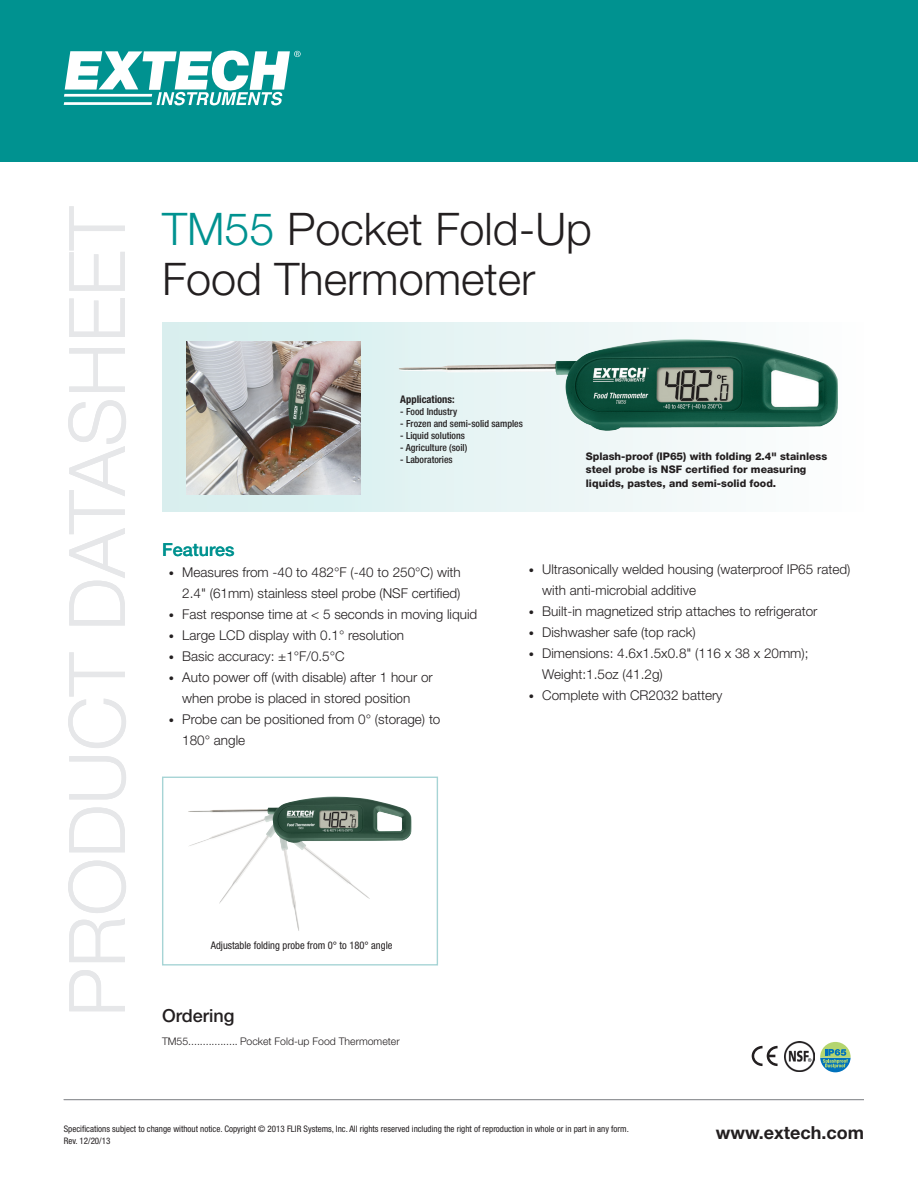
<style>
.page{position:relative;width:918px;height:1188px;background:#fff}
.page>*{position:absolute;margin:0;border:0;box-sizing:border-box;transform-origin:0 0}
.t1{font:300 78px "Helvetica Neue LT";color:#e6e7e9}
.t2{font:300 45px/49.5px "Helvetica Neue LT";color:#231f20}
.t3{font:700 18px "Helvetica Neue LT";color:#231f20}
.t4{font:500 18px "Helvetica Neue LT";color:#009290}
.t5{font:500 18px "Helvetica Neue LT";color:#231f20}
.t6{font:300 13.5px/21px "Helvetica Neue LT";color:#231f20}
.t7{font:800 10.5px/13.5px "Helvetica Neue LT";color:#231f20}
.t8{font:300 10.5px "Helvetica Neue LT";color:#231f20}
.t9{font:condensed 10.5px "Helvetica Neue LT";color:#231f20}
.t10{font:700 condensed 10.5px "Helvetica Neue LT";color:#231f20}
.t11{font:500 condensed 9.75px "Helvetica Neue LT";color:#231f20}
.t12{font:condensed 9px/12px "Helvetica Neue LT";color:#231f20}
.s1{color:#009290}
.s2{font-size:10.5px}
</style>
<div class="page">
<div style="left:162px;top:323px;width:702px;height:189px;background:linear-gradient(to right,#d3eded,#fdfdfd)"></div>
<div style="left:0;top:0;width:918px;height:162px;background:#009290"></div>
<svg style="left:64px;top:51px;width:237px;height:54px"></svg>
<hr style="left:64px;top:1099px;width:800px;height:1px;background:#939598">
<img style="left:186px;top:341px;width:175px;height:153px">
<img style="left:188px;top:797px;width:224px;height:134px">
<div style="left:162px;top:777px;width:276px;height:189px;border:1px solid #a6d4d5"></div>
<img style="left:399px;top:339px;width:439px;height:92px">
<svg style="left:752px;top:1046px;width:26px;height:20px"></svg>
<svg style="left:820px;top:1042px;width:31px;height:30px"></svg>
<img style="left:784px;top:1042px;width:31px;height:30px">
<p class="t1" style="left:50px;top:1017px;width:812px;rotate:-90deg">PRODUCT DATASHEET</p>
<p class="t2" style="left:162px;top:204px;width:432px"><span class="s1">TM55</span> Pocket Fold-Up<br>Food Thermometer</p>
<p class="t10" style="left:400px;top:393px;width:56px">Applications:</p>
<p class="t11" style="left:400px;top:406px;width:58px">- Food Industry</p>
<p class="t11" style="left:400px;top:418px;width:124px">- Frozen and semi-solid samples</p>
<p class="t11" style="left:400px;top:430px;width:66px">- Liquid solutions</p>
<p class="t11" style="left:400px;top:442px;width:68px">- Agriculture (soil)</p>
<p class="t11" style="left:400px;top:454px;width:54px">- Laboratories</p>
<p class="t7" style="left:586px;top:449px;width:243px">Splash-proof (IP65) with folding 2.4" stainless steel probe is NSF certified for measuring liquids, pastes, and semi-solid food.</p>
<p class="t4" style="left:162px;top:539px;width:74px">Features</p>
<p class="t6" style="left:169px;top:561px;width:294px;text-align:right"><span class="s2">•</span> Measures from -40 to 482°F (-40 to 250°C) with<br>2.4" (61mm) stainless steel probe (NSF certified)</p>
<p class="t6" style="left:169px;top:603px;width:310px"><span class="s2">•</span> Fast response time at &lt; 5 seconds in moving liquid</p>
<p class="t6" style="left:169px;top:624px;width:237px"><span class="s2">•</span> Large LCD display with 0.1° resolution</p>
<p class="t6" style="left:169px;top:645px;width:177px"><span class="s2">•</span> Basic accuracy: ±1°F/0.5°C</p>
<p class="t6" style="left:182px;top:666px;width:252px;text-indent:-14px"><span class="s2">•</span> Auto power off (with disable) after 1 hour or when probe is placed in stored position</p>
<p class="t6" style="left:182px;top:708px;width:260px;text-indent:-14px"><span class="s2">•</span> Probe can be positioned from 0° (storage) to<br>180° angle</p>
<p class="t6" style="left:542px;top:558px;width:310px;text-indent:-14px"><span class="s2">•</span> Ultrasonically welded housing (waterproof IP65 rated) with anti-microbial additive</p>
<p class="t6" style="left:529px;top:600px;width:290px"><span class="s2">•</span> Built-in magnetized strip attaches to refrigerator</p>
<p class="t6" style="left:529px;top:621px;width:169px"><span class="s2">•</span> Dishwasher safe (top rack)</p>
<p class="t6" style="left:542px;top:642px;width:268px;text-indent:-14px"><span class="s2">•</span> Dimensions: 4.6x1.5x0.8" (116 x 38 x 20mm);<br>Weight:1.5oz (41.2g)</p>
<p class="t6" style="left:529px;top:684px;width:195px"><span class="s2">•</span> Complete with CR2032 battery</p>
<p class="t9" style="left:211px;top:939px;width:183px">Adjustable folding probe from 0° to 180° angle</p>
<p class="t5" style="left:162px;top:1005px;width:74px">Ordering</p>
<p class="t8" style="left:162px;top:1035px;width:239px">TM55................. Pocket Fold-up Food Thermometer</p>
<p class="t12" style="left:64px;top:1123px;width:567px">Specifications subject to change without notice. Copyright © 2013 FLIR Systems, Inc. All rights reserved including the right of reproduction in whole or in part in any form.<br>Rev. 12/20/13</p>
<p class="t3" style="left:716px;top:1122px;width:150px">www.extech.com</p>
</div>
